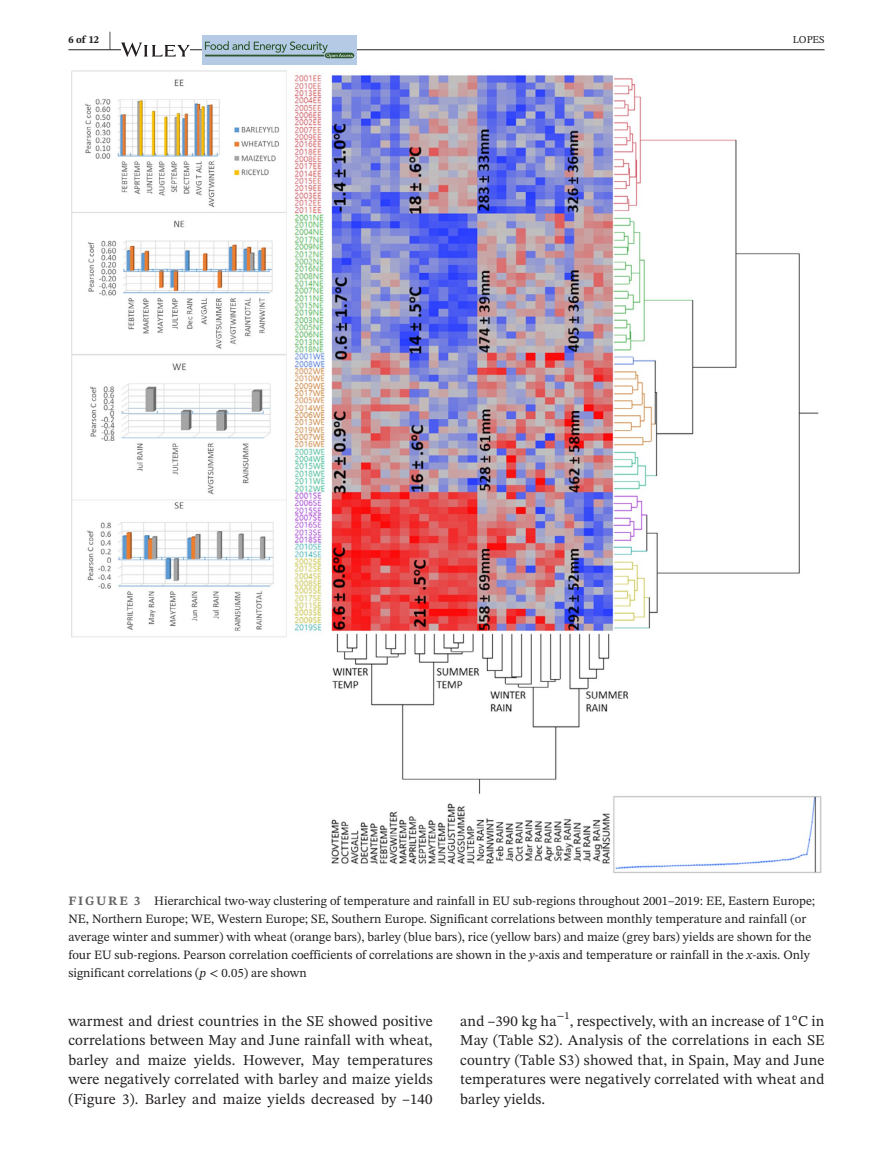
<style>
.page{position:relative;width:893px;height:1174px;background:#fff}
.page>*{position:absolute;margin:0;border:0;box-sizing:border-box;transform-origin:0 0}
.t1{font:15px/19.5px "STIX Two Text";letter-spacing:.01em;color:#231f20;text-align:justify}
.t2{font:12.75px/18px "STIX Two Text";color:#231f20}
.t3{font:10.5px "STIX Two Text";color:#231f20}
.t4{font:700 10.5px "STIX Two Text";color:#231f20}
.s1{font-size:21px}
.s2{font-weight:700;color:#636366}
.s3{font-style:italic}
</style>
<div class="page">
<hr style="left:68px;top:49px;width:756px;height:1px;background:#231f20">
<svg style="left:121px;top:43px;width:69px;height:14px"></svg>
<div style="left:202px;top:35px;width:154px;height:30px;background:#b5cbe5"></div>
<svg style="left:205px;top:41px;width:149px;height:17px"></svg>
<img style="left:72px;top:70px;width:749px;height:803px">
<p class="t4" style="left:68px;top:32px;width:44px">6 of 12 <span class="s1">|</span></p>
<p class="t3" style="left:793px;top:32px;width:33px">LOPES</p>
<p class="t2" style="left:68px;top:892px;width:748px"><span class="s2">FIGURE 3</span> Hierarchical two-way clustering of temperature and rainfall in EU sub-regions throughout 2001‒2019: EE, Eastern Europe; NE, Northern Europe; WE, Western Europe; SE, Southern Europe. Significant correlations between monthly temperature and rainfall (or average winter and summer) with wheat (orange bars), barley (blue bars), rice (yellow bars) and maize (grey bars) yields are shown for the four EU sub-regions. Pearson correlation coefficients of correlations are shown in the <span class="s3">y</span>-axis and temperature or rainfall in the <span class="s3">x</span>-axis. Only significant correlations (<span class="s3">p</span> &lt; 0.05) are shown</p>
<p class="t1" style="left:68px;top:1011px;width:366px">warmest and driest countries in the SE showed positive correlations between May and June rainfall with wheat, barley and maize yields. However, May temperatures were negatively correlated with barley and maize yields (Figure 3). Barley and maize yields decreased by ‒140</p>
<p class="t1" style="left:460px;top:1011px;width:98px">and ‒390 kg ha</p>
<p class="t3" style="left:557px;top:1008px;width:14px">−1</p>
<p class="t1" style="left:460px;top:1011px;width:366px;text-indent:109px">, respectively, with an increase of 1°C in May (Table S2). Analysis of the correlations in each SE country (Table S3) showed that, in Spain, May and June temperatures were negatively correlated with wheat and barley yields.</p>
</div>
